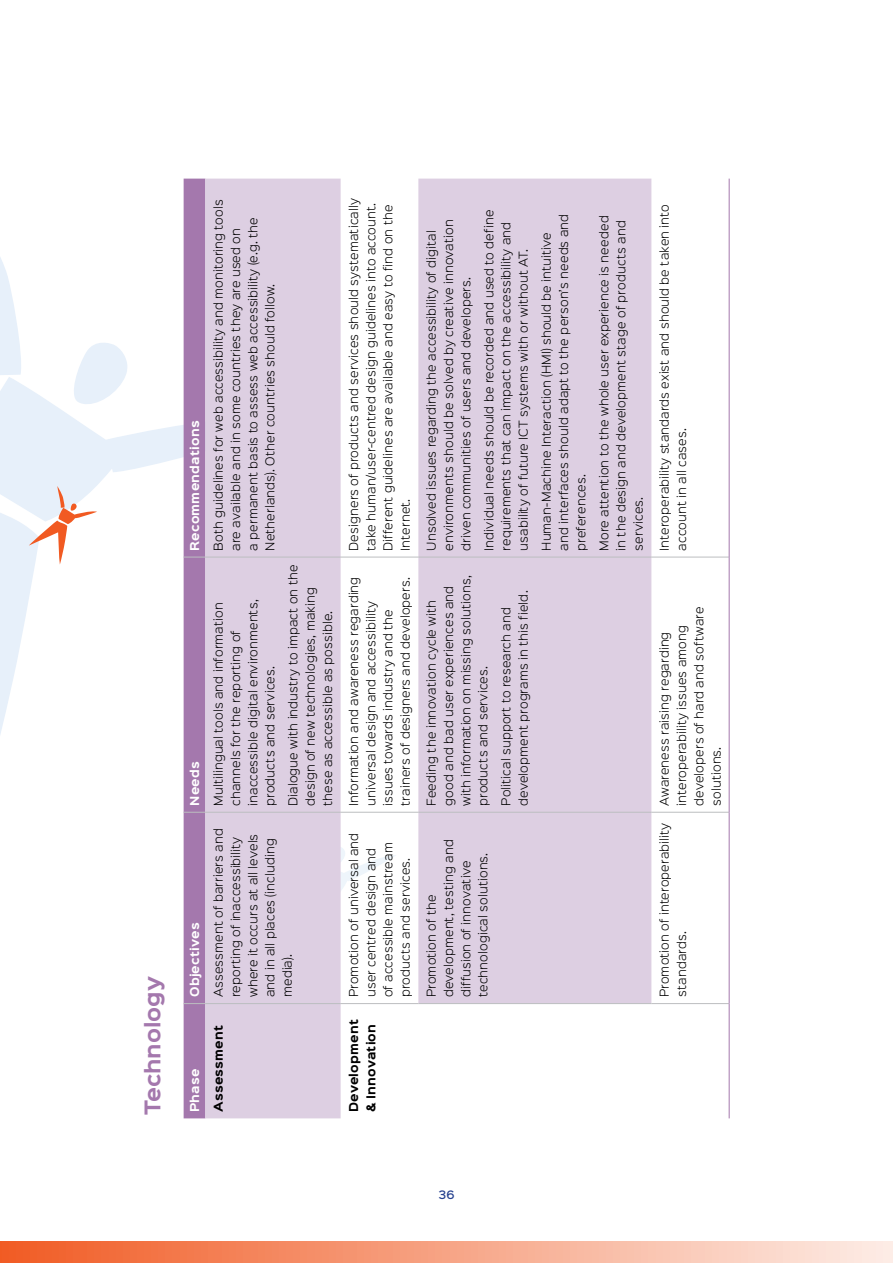
<style>
.page{position:relative;width:893px;height:1263px;background:#fff}
.page>*{position:absolute;margin:0;border:0;box-sizing:border-box;transform-origin:0 0}
.text{font:700 19.5px "Sinkin Sans 700";color:#a478ad}
.text_table{font:300 11.1px/17.2px "Sinkin Sans 300";letter-spacing:.015em;color:#000}
.title_table{font:700 11.1px "Sinkin Sans 700";letter-spacing:.02em;color:#fff}
.text_table-2{font:700 11.1px/17.2px "Sinkin Sans 700";letter-spacing:.02em;color:#000}
.t1{font:500 10.5px "Sinkin Sans 500";color:#25408f}
</style>
<div class="page">
<svg style="left:0;top:184px;width:184px;height:688px"></svg>
<svg style="left:29px;top:486px;width:68px;height:78px"></svg>
<div style="left:0;top:1242px;width:893px;height:21px;background:linear-gradient(to right,#f15b24,#fdede7)"></div>
<svg style="left:205px;top:179px;width:446px;height:939px;fill:#ddcfe2"></svg>
<div style="left:184px;top:179px;width:21px;height:939px;background:#a478ad"></div>
<hr style="left:205px;top:1003px;width:136px;height:1px;background:#bcbec0">
<hr style="left:205px;top:812px;width:136px;height:1px;background:#bcbec0">
<hr style="left:205px;top:557px;width:136px;height:1px;background:#bcbec0">
<hr style="left:341px;top:1003px;width:77px;height:1px;background:#bcbec0">
<hr style="left:341px;top:812px;width:77px;height:1px;background:#bcbec0">
<hr style="left:341px;top:557px;width:77px;height:1px;background:#bcbec0">
<hr style="left:418px;top:1003px;width:233px;height:1px;background:#bcbec0">
<hr style="left:418px;top:812px;width:233px;height:1px;background:#bcbec0">
<hr style="left:418px;top:557px;width:233px;height:1px;background:#bcbec0">
<hr style="left:651px;top:1003px;width:78px;height:1px;background:#bcbec0">
<hr style="left:651px;top:812px;width:78px;height:1px;background:#bcbec0">
<hr style="left:651px;top:557px;width:78px;height:1px;background:#bcbec0">
<hr style="left:729px;top:1003px;width:1px;height:115px;background:#a478ad">
<hr style="left:729px;top:812px;width:1px;height:191px;background:#a478ad">
<hr style="left:729px;top:557px;width:1px;height:255px;background:#a478ad">
<hr style="left:729px;top:179px;width:1px;height:378px;background:#a478ad">
<p class="text" style="left:142px;top:1115px;width:140px;rotate:-90deg">Technology</p>
<p class="title_table" style="left:189px;top:551px;width:132px;rotate:-90deg">Recommendations</p>
<p class="title_table" style="left:189px;top:806px;width:46px;rotate:-90deg">Needs</p>
<p class="title_table" style="left:189px;top:997px;width:77px;rotate:-90deg">Objectives</p>
<p class="title_table" style="left:189px;top:1112px;width:45px;rotate:-90deg">Phase</p>
<p class="text_table" style="left:209px;top:551px;width:353px;rotate:-90deg">Both guidelines for web accessibility and monitoring tools are available and in some countries they are used on<br>a permanent basis to assess web accessibility (e.g. the Netherlands). Other countries should follow.</p>
<p class="text_table" style="left:209px;top:806px;width:208px;rotate:-90deg">Multilingual tools and information channels for the reporting of inaccessible digital environments, products and services.</p>
<p class="text_table" style="left:284px;top:806px;width:243px;rotate:-90deg">Dialogue with industry to impact on the design of new technologies, making these as accessible as possible.</p>
<p class="text_table" style="left:209px;top:997px;width:170px;rotate:-90deg">Assessment of barriers and reporting of inaccessibility where it occurs at all levels and in all places (including media).</p>
<p class="text_table-2" style="left:210px;top:1112px;width:89px;rotate:-90deg">Assessment</p>
<p class="text_table" style="left:344px;top:551px;width:354px;rotate:-90deg">Designers of products and services should systematically take human/user-centred design guidelines into account.<br>Different guidelines are available and easy to find on the Internet.</p>
<p class="text_table" style="left:344px;top:806px;width:231px;rotate:-90deg">Information and awareness regarding universal design and accessibility issues towards industry and the trainers of designers and developers.</p>
<p class="text_table" style="left:344px;top:997px;width:166px;rotate:-90deg">Promotion of universal and user centred design and<br>of accessible mainstream products and services.</p>
<p class="text_table-2" style="left:346px;top:1112px;width:94px;rotate:-90deg">Development &amp; Innovation</p>
<p class="text_table" style="left:422px;top:551px;width:333px;rotate:-90deg">Unsolved issues regarding the accessibility of digital environments should be solved by creative innovation driven communities of users and developers.</p>
<p class="text_table" style="left:479px;top:551px;width:342px;rotate:-90deg">Individual needs should be recorded and used to define requirements that can impact on the accessibility and usability of future ICT systems with or without AT.</p>
<p class="text_table" style="left:537px;top:551px;width:338px;rotate:-90deg">Human-Machine Interaction (HMI) should be intuitive and interfaces should adapt to the person’s needs and preferences.</p>
<p class="text_table" style="left:594px;top:551px;width:337px;rotate:-90deg">More attention to the whole user experience is needed in the design and development stage of products and services.</p>
<p class="text_table" style="left:422px;top:806px;width:232px;rotate:-90deg">Feeding the innovation cycle with good and bad user experiences and with information on missing solutions, products and services.</p>
<p class="text_table" style="left:497px;top:806px;width:217px;rotate:-90deg">Political support to research and development programs in this field.</p>
<p class="text_table" style="left:422px;top:997px;width:159px;rotate:-90deg">Promotion of the development, testing and diffusion of innovative technological solutions.</p>
<p class="text_table" style="left:655px;top:551px;width:348px;rotate:-90deg">Interoperability standards exist and should be taken into account in all cases.</p>
<p class="text_table" style="left:655px;top:806px;width:201px;rotate:-90deg">Awareness raising regarding interoperability issues among developers of hard and software solutions.</p>
<p class="text_table" style="left:655px;top:997px;width:176px;rotate:-90deg">Promotion of interoperability standards.</p>
<p class="t1" style="left:438px;top:1186px;width:18px">36</p>
</div>
